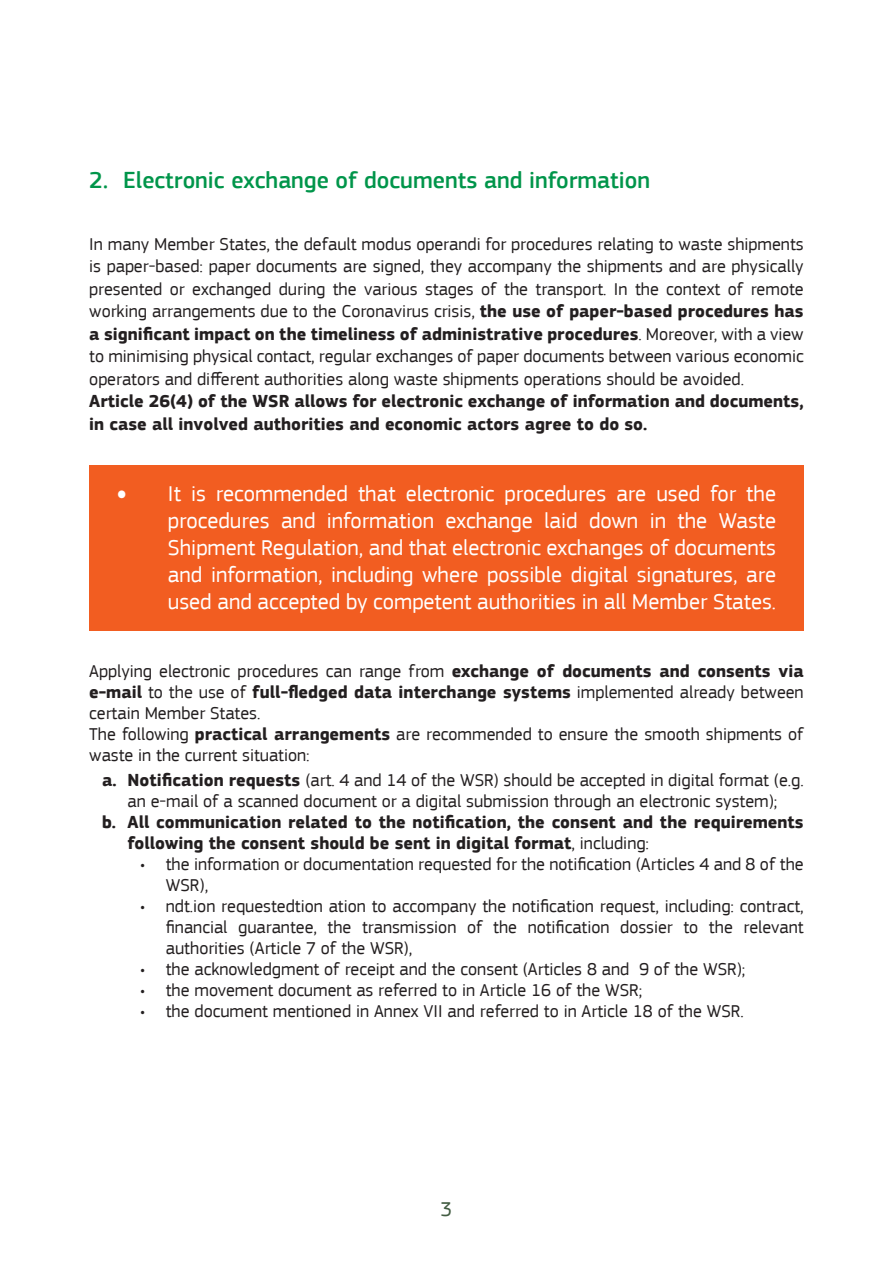
<style>
.page{position:relative;width:893px;height:1263px;background:#fff}
.page>*{position:absolute;margin:0;border:0;box-sizing:border-box;transform-origin:0 0}
.t1{font:500 24px "EC Square Sans Pro";color:#00954a}
.t2{font:22.5px/27px "EC Square Sans Pro";color:#fff;text-align:justify}
.t3{font:21px "EC Square Sans Pro";color:#435d43}
.paragraphe_1{font:18px/21px "EC Square Sans Pro";color:#231f20;text-align:justify}
.paragraphe_1-2{font:700 18px/22.5px "EC Square Sans Pro";color:#231f20}
.s1{font-weight:700}
.s2{font-family:"EC Square Sans Pro Extra";font-weight:900}
.s3{font-weight:400}
</style>
<div class="page">
<div style="left:89px;top:465px;width:715px;height:166px;background:#f25d21"></div>
<p class="t1" style="left:89px;top:166px;width:562px">2. Electronic exchange of documents and information</p>
<p class="paragraphe_1" style="left:89px;top:232px;width:716px;line-height:22.5px">In many Member States, the default modus operandi for procedures relating to waste shipments is paper-based: paper documents are signed, they accompany the shipments and are physically presented or exchanged during the various stages of the transport. In the context of remote working arrangements due to the Coronavirus crisis, <span class="s1">the use of paper-based procedures has a significant impact on the timeliness of administrative procedures</span>. Moreover, with a view to minimising physical contact, regular exchanges of paper documents between various economic operators and different authorities along waste shipments operations should be avoided.</p>
<p class="paragraphe_1-2" style="left:89px;top:390px;width:716px">Article 26(4) of the WSR allows for electronic exchange of information and documents, in case all involved authorities and economic actors agree to do so.</p>
<p class="t2" style="left:168px;top:480px;width:610px;text-indent:-51px"><span class="s2">•</span> It is recommended that electronic procedures are used for the procedures and information exchange laid down in the Waste Shipment Regulation, and that electronic exchanges of documents and information, including where possible digital signatures, are used and accepted by competent authorities in all Member States.</p>
<p class="paragraphe_1" style="left:89px;top:660px;width:716px">Applying electronic procedures can range from <span class="s1">exchange of documents and consents via e-mail</span> to the use of <span class="s1">full-fledged data interchange systems</span> implemented already between certain Member States.</p>
<p class="paragraphe_1" style="left:89px;top:723px;width:716px">The following <span class="s1">practical arrangements</span> are recommended to ensure the smooth shipments of waste in the current situation:</p>
<p class="paragraphe_1" style="left:102px;top:769px;width:703px;text-align:center"><span class="s1">a. Notification requests</span> (art. 4 and 14 of the WSR) should be accepted in digital format (e.g. an e-mail of a scanned document or a digital submission through an electronic system);</p>
<p class="paragraphe_1-2" style="left:128px;top:812px;width:678px;line-height:21px;text-indent:-26px">b. All communication related to the notification, the consent and the requirements following the consent should be sent in digital format<span class="s3">, including:</span></p>
<p class="paragraphe_1" style="left:166px;top:853px;width:639px;text-indent:-26px">• the information or documentation requested for the notification (Articles 4 and 8 of the<br>WSR),</p>
<p class="paragraphe_1" style="left:166px;top:895px;width:639px;text-indent:-26px">• ndt.ion requestedtion ation to accompany the notification request, including: contract, financial guarantee, the transmission of the notification dossier to the relevant authorities (Article 7 of the WSR),</p>
<p class="paragraphe_1" style="left:140px;top:958px;width:607px">• the acknowledgment of receipt and the consent (Articles 8 and 9 of the WSR);</p>
<p class="paragraphe_1" style="left:140px;top:979px;width:503px">• the movement document as referred to in Article 16 of the WSR;</p>
<p class="paragraphe_1" style="left:140px;top:1000px;width:605px">• the document mentioned in Annex VII and referred to in Article 18 of the WSR.</p>
<p class="t3" style="left:441px;top:1196px;width:13px">3</p>
</div>
